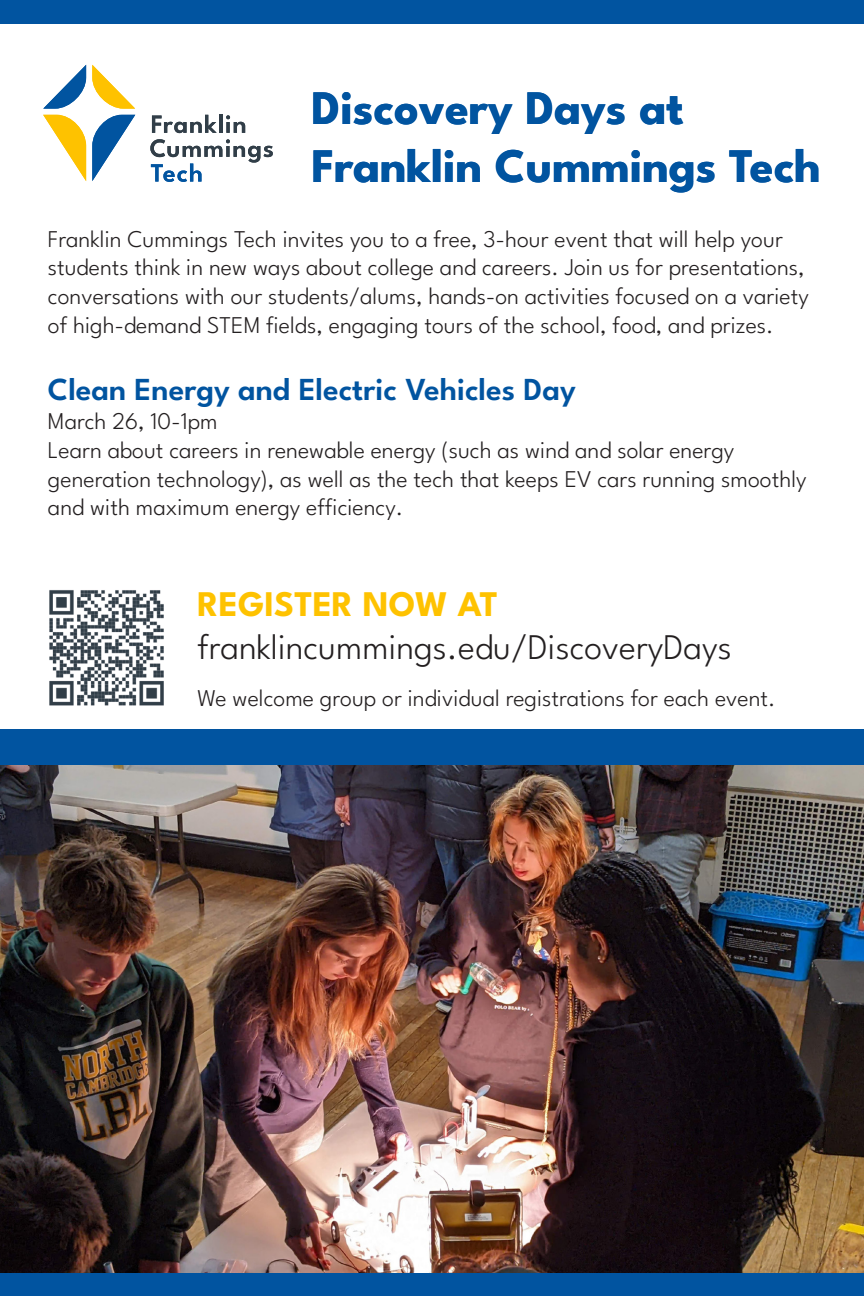
<style>
.page{position:relative;width:864px;height:1296px;background:#fff}
.page>*{position:absolute;margin:0;border:0;box-sizing:border-box;transform-origin:0 0}
.t1{font:700 48px/57.6px "League Spartan";color:#0154a0}
.t2{font:300 36px "League Spartan";color:#231f20}
.t3{font:700 36px "League Spartan";color:#fec200}
.t4{font:600 32px "League Spartan";color:#0154a0}
.t5{font:300 24px/28.8px "League Spartan";color:#231f20}
</style>
<div class="page">
<img style="left:49px;top:590px;width:115px;height:116px">
<div style="left:0;top:730px;width:864px;height:36px;background:#0154a0"></div>
<svg style="left:152px;top:115px;width:65px;height:18px"></svg>
<hr style="left:219px;top:115px;width:3px;height:18px;background:#313e48">
<svg style="left:226px;top:115px;width:19px;height:18px"></svg>
<svg style="left:150px;top:139px;width:123px;height:43px"></svg>
<svg style="left:92px;top:115px;width:43px;height:66px"></svg>
<svg style="left:92px;top:65px;width:43px;height:44px"></svg>
<svg style="left:43px;top:115px;width:43px;height:66px"></svg>
<svg style="left:43px;top:65px;width:43px;height:44px"></svg>
<div style="left:0;top:0;width:864px;height:24px;background:#0154a0"></div>
<img style="left:0;top:766px;width:864px;height:505px">
<svg style="left:0;top:1271px;width:864px;height:25px;background:#085398"></svg>
<h1 class="t1" style="left:312px;top:76px;width:511px">Discovery Days at<br>Franklin Cummings Tech</h1>
<p class="t5" style="left:48px;top:222px;width:762px">Franklin Cummings Tech invites you to a free, 3-hour event that will help your students think in new ways about college and careers. Join us for presentations, conversations with our students/alums, hands-on activities focused on a variety of high-demand STEM fields, engaging tours of the school, food, and prizes.</p>
<h3 class="t4" style="left:48px;top:365px;width:529px">Clean Energy and Electric Vehicles Day</h3>
<p class="t5" style="left:48px;top:404px;width:760px">March 26, 10-1pm<br>Learn about careers in renewable energy (such as wind and solar energy generation technology), as well as the tech that keeps EV cars running smoothly and with maximum energy efficiency.</p>
<h2 class="t3" style="left:198px;top:575px;width:302px">REGISTER NOW AT</h2>
<h2 class="t2" style="left:198px;top:620px;width:536px">franklincummings.edu/DiscoveryDays</h2>
<p class="t5" style="left:198px;top:681px;width:580px">We welcome group or individual registrations for each event.</p>
</div>
